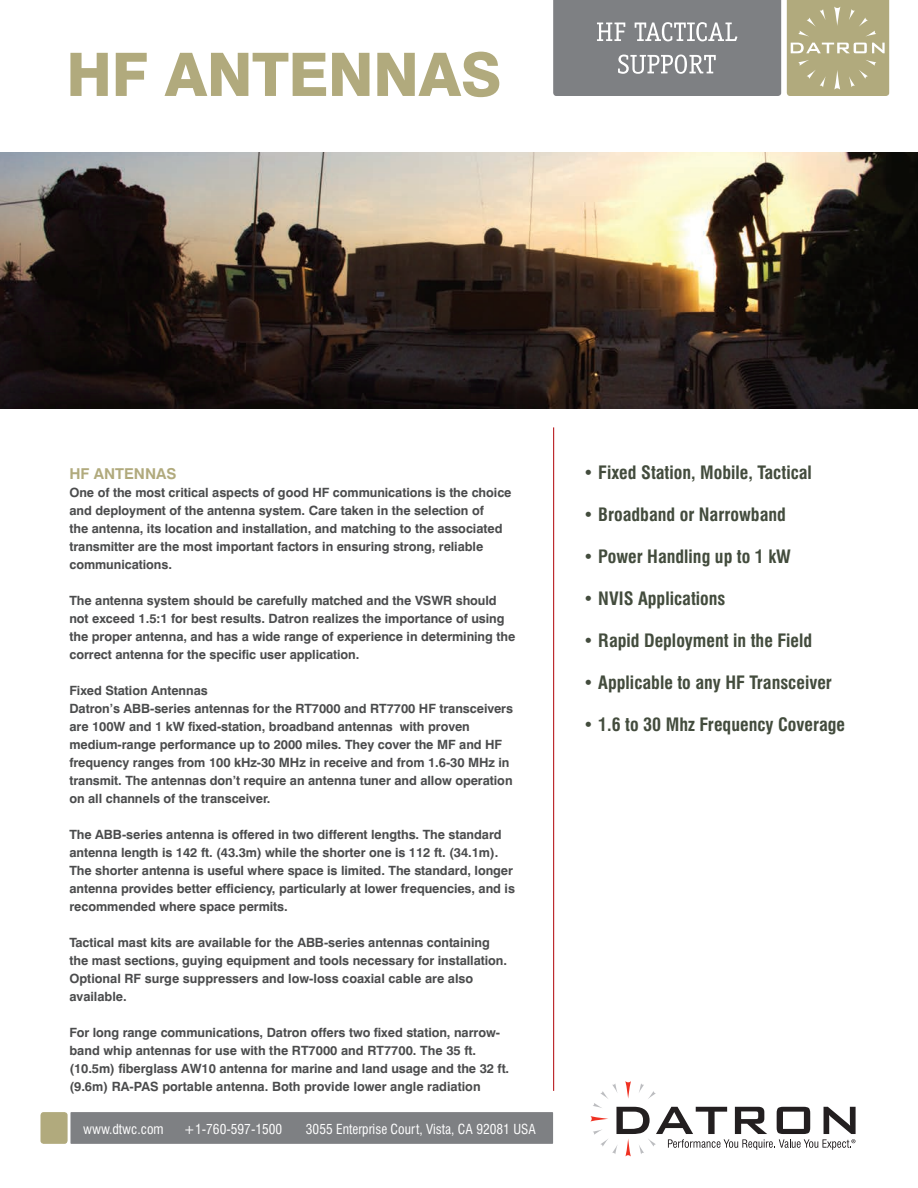
<style>
.page{position:relative;width:918px;height:1188px;background:#fff}
.page>*{position:absolute;margin:0;border:0;box-sizing:border-box;transform-origin:0 0}
.t1{font:800 60px "Swiss 721 BT";letter-spacing:-.01em;color:#b1aa7d}
.t2{font:700 condensed 18px "Swiss 721 BT";color:#434c3d}
.t3{font:700 15px "Swiss 721 BT";color:#b1aa7d}
.t4{font:condensed 13.5px "Swiss 721 BT";color:#fff}
.t5{font:700 12.75px/18px "Swiss 721 BT";letter-spacing:-.005em;color:#4b4c4d}
</style>
<div class="page">
<svg style="left:590px;top:1081px;width:266px;height:76px"></svg>
<div style="left:70px;top:1112px;width:483px;height:32px;background:#7e8083"></div>
<div style="left:40px;top:1112px;width:28px;height:32px;background:#b1aa7d;border-radius:3px"></div>
<hr style="left:553px;top:427px;width:1px;height:664px;background:#ba1f24">
<svg style="left:787px;top:0;width:102px;height:96px;background:#b6b086"></svg>
<svg style="left:553px;top:0;width:228px;height:96px;background:#86888b"></svg>
<img style="left:0;top:152px;width:918px;height:257px">
<h1 class="t1" style="left:66px;top:38px;width:437px">HF ANTENNAS</h1>
<p class="t3" style="left:69px;top:464px;width:109px">HF ANTENNAS</p>
<p class="t5" style="left:69px;top:483px;width:444px">One of the most critical aspects of good HF communications is the choice and deployment of the antenna system. Care taken in the selection of<br>the antenna, its location and installation, and matching to the associated transmitter are the most important factors in ensuring strong, reliable communications.</p>
<p class="t5" style="left:69px;top:591px;width:447px">The antenna system should be carefully matched and the VSWR should not exceed 1.5:1 for best results. Datron realizes the importance of using the proper antenna, and has a wide range of experience in determining the correct antenna for the specific user application.</p>
<p class="t5" style="left:69px;top:681px;width:445px">Fixed Station Antennas<br>Datron’s ABB-series antennas for the RT7000 and RT7700 HF transceivers are 100W and 1 kW fixed-station, broadband antennas with proven medium-range performance up to 2000 miles. They cover the MF and HF frequency ranges from 100 kHz-30 MHz in receive and from 1.6-30 MHz in transmit. The antennas don’t require an antenna tuner and allow operation on all channels of the transceiver.</p>
<p class="t5" style="left:69px;top:825px;width:447px">The ABB-series antenna is offered in two different lengths. The standard antenna length is 142 ft. (43.3m) while the shorter one is 112 ft. (34.1m).<br>The shorter antenna is useful where space is limited. The standard, longer antenna provides better efficiency, particularly at lower frequencies, and is recommended where space permits.</p>
<p class="t5" style="left:69px;top:933px;width:439px">Tactical mast kits are available for the ABB-series antennas containing the mast sections, guying equipment and tools necessary for installation.<br>Optional RF surge suppressers and low-loss coaxial cable are also available.</p>
<p class="t5" style="left:69px;top:1023px;width:441px">For long range communications, Datron offers two fixed station, narrow&shy;band whip antennas for use with the RT7000 and RT7700. The 35 ft. (10.5m) fiberglass AW10 antenna for marine and land usage and the 32 ft. (9.6m) RA-PAS portable antenna. Both provide lower angle radiation</p>
<p class="t4" style="left:83px;top:1121px;width:82px">www.dtwc.com</p>
<p class="t4" style="left:184px;top:1121px;width:100px">+1-760-597-1500</p>
<p class="t4" style="left:306px;top:1121px;width:231px">3055 Enterprise Court, Vista, CA 92081 USA</p>
<h2 class="t2" style="left:583px;top:462px;width:230px">• Fixed Station, Mobile, Tactical</h2>
<h2 class="t2" style="left:583px;top:504px;width:204px">• Broadband or Narrowband</h2>
<h2 class="t2" style="left:583px;top:546px;width:209px">• Power Handling up to 1 kW</h2>
<h2 class="t2" style="left:583px;top:588px;width:144px">• NVIS Applications</h2>
<h2 class="t2" style="left:583px;top:630px;width:231px">• Rapid Deployment in the Field</h2>
<h2 class="t2" style="left:583px;top:672px;width:250px">• Applicable to any HF Transceiver</h2>
<h2 class="t2" style="left:583px;top:714px;width:264px">• 1.6 to 30 Mhz Frequency Coverage</h2>
</div>
